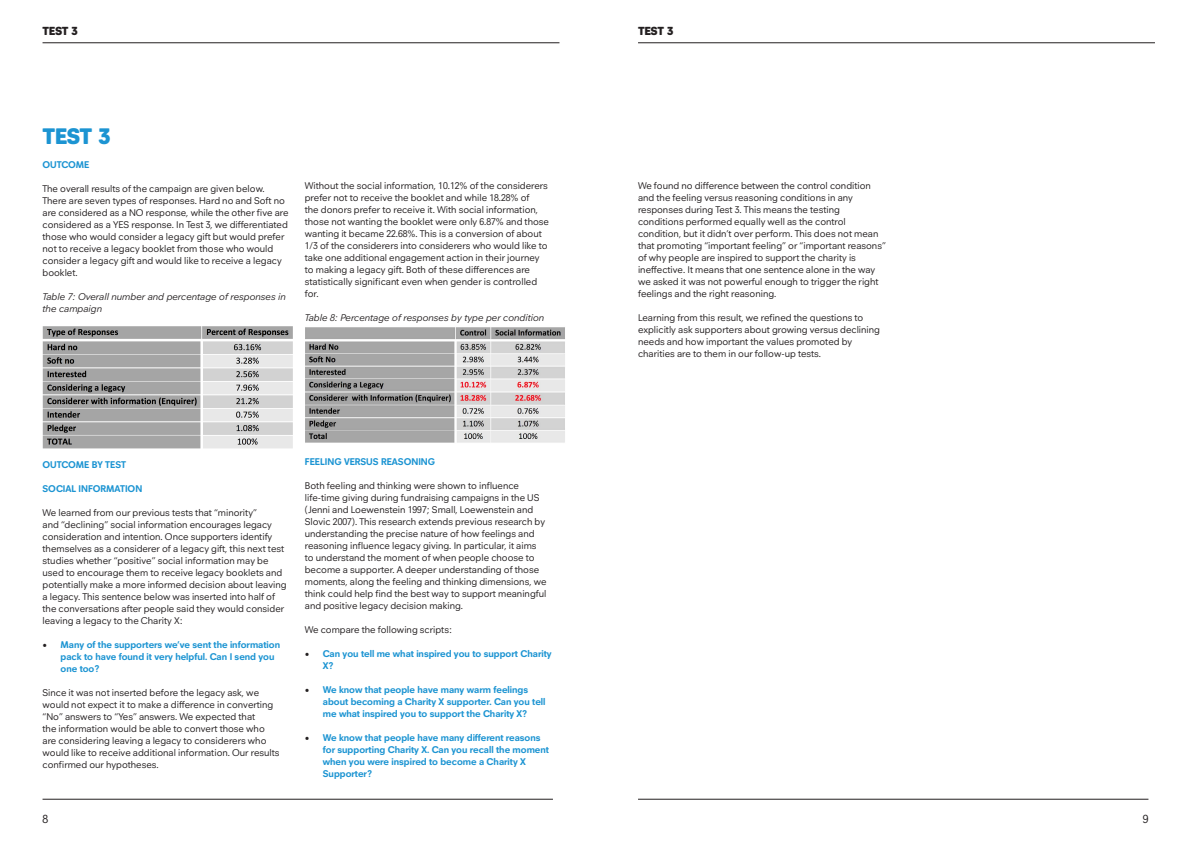
<style>
.page{position:relative;width:1191px;height:842px;background:#fff}
.page>*{position:absolute;margin:0;border:0;box-sizing:border-box;transform-origin:0 0}
.t1{font:900 23px "Neuzeitfor Plymouth";color:#1c94d2}
.t2{font:900 12px "Neuzeitfor Plymouth";letter-spacing:-.005em;color:#231f20}
.t3{font:12px "Neuzeitfor Plymouth";color:#231f20}
.t4{font:10px/12px "Neuzeitfor Plymouth";color:#231f20}
.t5{font:700 10px/12px "Neuzeitfor Plymouth";color:#1c94d2}
.t6{font:italic 10px/12px "Neuzeitfor Plymouth";color:#231f20}
.s1{font-family:"Minion Pro";font-weight:400;font-size:12px;color:#231f20}
</style>
<div class="page">
<hr style="left:638px;top:799px;width:510px;height:1px;background:#231f20">
<hr style="left:43px;top:799px;width:510px;height:1px;background:#231f20">
<hr style="left:638px;top:42px;width:517px;height:1px;background:#231f20">
<hr style="left:43px;top:42px;width:516px;height:1px;background:#231f20">
<img style="left:305px;top:327px;width:260px;height:116px">
<img style="left:42px;top:326px;width:251px;height:123px">
<p class="t2" style="left:43px;top:24px;width:37px">TEST 3</p>
<p class="t2" style="left:638px;top:24px;width:37px">TEST 3</p>
<p class="t1" style="left:43px;top:122px;width:69px">TEST 3</p>
<p class="t5" style="left:43px;top:159px;width:48px">OUTCOME</p>
<p class="t4" style="left:43px;top:183px;width:247px">The overall results of the campaign are given below.<br>There are seven types of responses. Hard no and Soft no are considered as a NO response, while the other five are considered as a YES response. In Test 3, we differentiated those who would consider a legacy gift but would prefer not to receive a legacy booklet from those who would consider a legacy gift and would like to receive a legacy booklet.</p>
<p class="t6" style="left:43px;top:291px;width:245px">Table 7: Overall number and percentage of responses in the campaign</p>
<p class="t4" style="left:305px;top:179px;width:246px">Without the social information, 10.12% of the considerers prefer not to receive the booklet and while 18.28% of<br>the donors prefer to receive it. With social information, those not wanting the booklet were only 6.87% and those wanting it became 22.68%. This is a conversion of about 1/3 of the considerers into considerers who would like to take one additional engagement action in their journey to making a legacy gift. Both of these differences are statistically significant even when gender is controlled for.</p>
<p class="t6" style="left:305px;top:312px;width:241px">Table 8: Percentage of responses by type per condition</p>
<p class="t5" style="left:43px;top:459px;width:85px">OUTCOME BY TEST</p>
<p class="t5" style="left:43px;top:483px;width:101px">SOCIAL INFORMATION</p>
<p class="t4" style="left:43px;top:507px;width:245px">We learned from our previous tests that “minority”<br>and “declining” social information encourages legacy consideration and intention. Once supporters identify themselves as a considerer of a legacy gift, this next test studies whether “positive” social information may be used to encourage them to receive legacy booklets and potentially make a more informed decision about leaving a legacy. This sentence below was inserted into half of the conversations after people said they would consider leaving a legacy to the Charity X:</p>
<p class="t5" style="left:61px;top:639px;width:221px;text-indent:-18px"><span class="s1">•</span> Many of the supporters we’ve sent the information pack to have found it very helpful. Can I send you one too?</p>
<p class="t4" style="left:43px;top:687px;width:238px">Since it was not inserted before the legacy ask, we would not expect it to make a difference in converting “No” answers to “Yes” answers. We expected that<br>the information would be able to convert those who are considering leaving a legacy to considerers who would like to receive additional information. Our results confirmed our hypotheses.</p>
<p class="t5" style="left:305px;top:455px;width:132px">FEELING VERSUS REASONING</p>
<p class="t4" style="left:305px;top:479px;width:243px">Both feeling and thinking were shown to influence life-time giving during fundraising campaigns in the US (Jenni and Loewenstein 1997; Small, Loewenstein and Slovic 2007). This research extends previous research by understanding the precise nature of how feelings and reasoning influence legacy giving. In particular, it aims to understand the moment of when people choose to become a supporter. A deeper understanding of those moments, along the feeling and thinking dimensions, we think could help find the best way to support meaningful and positive legacy decision making.</p>
<p class="t4" style="left:305px;top:623px;width:149px">We compare the following scripts:</p>
<p class="t5" style="left:323px;top:647px;width:230px;text-indent:-18px"><span class="s1">•</span> Can you tell me what inspired you to support Charity<br>X?</p>
<p class="t5" style="left:323px;top:683px;width:224px;text-indent:-18px"><span class="s1">•</span> We know that people have many warm feelings about becoming a Charity X supporter. Can you tell me what inspired you to support the Charity X?</p>
<p class="t5" style="left:323px;top:731px;width:227px;text-indent:-18px"><span class="s1">•</span> We know that people have many different reasons for supporting Charity X. Can you recall the moment when you were inspired to become a Charity X Supporter?</p>
<p class="t4" style="left:638px;top:179px;width:249px">We found no difference between the control condition and the feeling versus reasoning conditions in any responses during Test 3. This means the testing conditions performed equally well as the control condition, but it didn’t over perform. This does not mean that promoting “important feeling” or “important reasons” of why people are inspired to support the charity is ineffective. It means that one sentence alone in the way we asked it was not powerful enough to trigger the right feelings and the right reasoning.</p>
<p class="t4" style="left:638px;top:311px;width:243px">Learning from this result, we refined the questions to explicitly ask supporters about growing versus declining needs and how important the values promoted by charities are to them in our follow-up tests.</p>
<p class="t3" style="left:43px;top:811px;width:7px">8</p>
<p class="t3" style="left:1142px;top:811px;width:7px">9</p>
</div>
